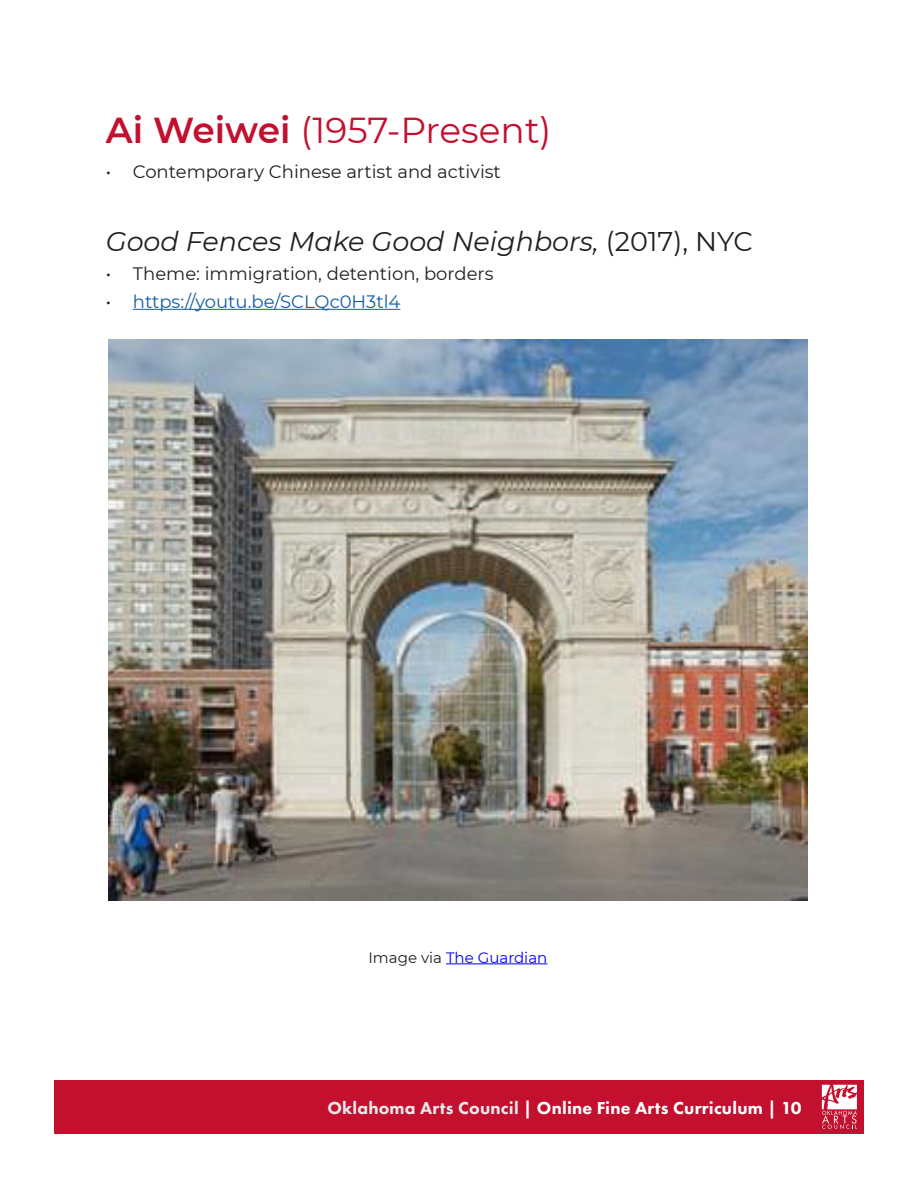
<style>
.page{position:relative;width:918px;height:1188px;background:#fff}
.page>*{position:absolute;margin:0;border:0;box-sizing:border-box;transform-origin:0 0}
.Heading_1{font:36px "Montserrat";color:#c3102f}
.t1{font:italic 27px "Montserrat";color:#231f20}
.t2{font:18px "Montserrat";color:#231f20}
.t3{font:800 18px "Futura PT";letter-spacing:.01em;color:#fff}
.t4{font:18px "Montserrat";color:#175d9e}
.Body_Text{font:15px "Montserrat";color:#00f}
.s1{font-weight:600}
.s2{font-style:normal}
.s3{color:#231f20}
.s4{color:#e6e7e9}
</style>
<div class="page">
<div style="left:54px;top:1080px;width:810px;height:54px;background:#c3102f"></div>
<svg style="left:822px;top:1085px;width:35px;height:44px"></svg>
<hr style="left:133px;top:309px;width:267px;height:1px;background:#175d9e">
<hr style="left:446px;top:963px;width:101px;height:1px;background:#00f">
<img style="left:108px;top:339px;width:699px;height:561px">
<p class="Heading_1" style="left:106px;top:105px;width:447px"><span class="s1">Ai Weiwei</span> (1957-Present)</p>
<p class="t2" style="left:106px;top:159px;width:397px">• Contemporary Chinese artist and activist</p>
<p class="t1" style="left:106px;top:223px;width:649px">Good Fences Make Good Neighbors, <span class="s2">(2017), NYC</span></p>
<p class="t2" style="left:106px;top:261px;width:389px">• Theme: immigration, detention, borders</p>
<p class="t4" style="left:106px;top:289px;width:296px"><span class="s3">•</span> https://youtu.be/SCLQc0H3tl4</p>
<p class="Body_Text" style="left:368px;top:947px;width:180px"><span class="s3">Image via</span> The Guardian</p>
<p class="t3" style="left:327px;top:1097px;width:476px"><span class="s4">Oklahoma Arts Council</span> | Online Fine Arts Curriculum | 10</p>
</div>
